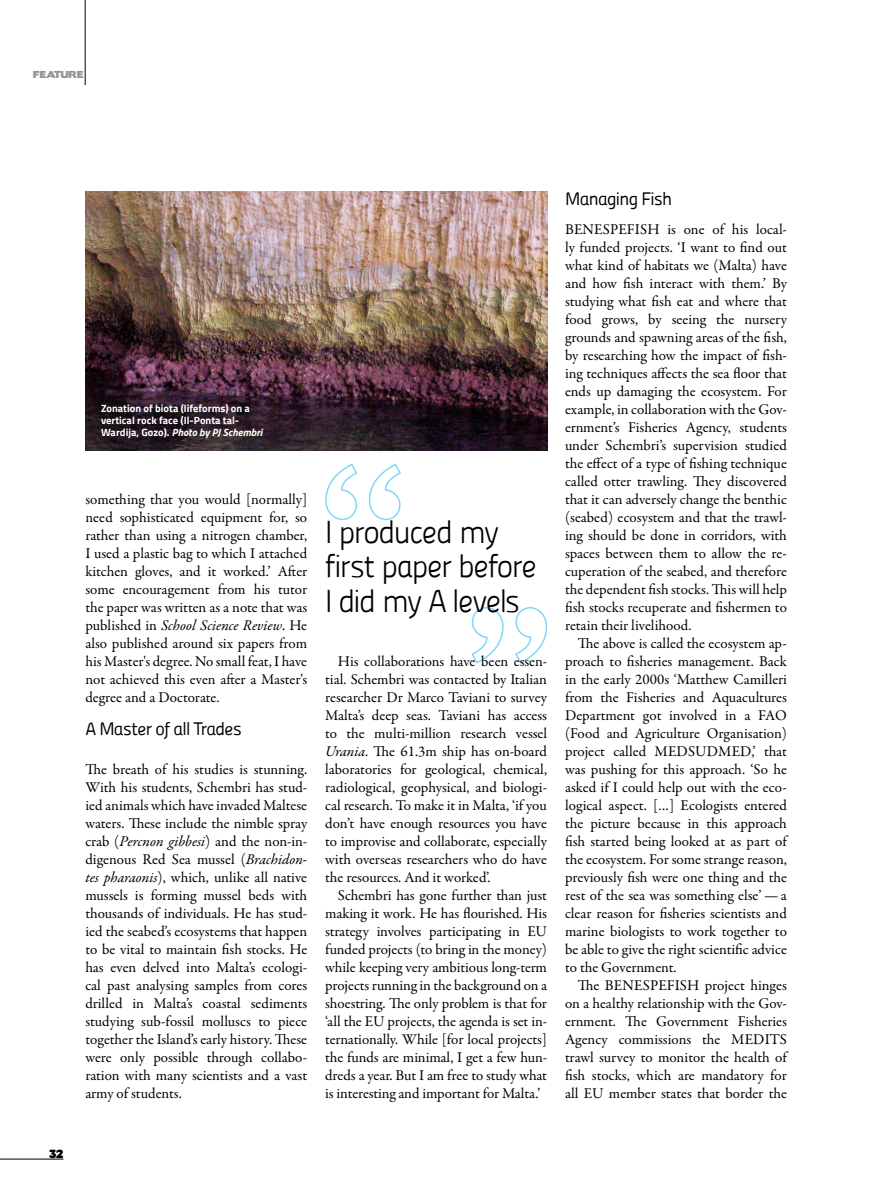
<style>
.page{position:relative;width:872px;height:1191px;background:#fff}
.page>*{position:absolute;margin:0;border:0;box-sizing:border-box;transform-origin:0 0}
.t1{font:31.5px/34.5px "Panefresco 250 wt";letter-spacing:-.055em;color:#000}
.t2{font:18px "Panefresco 400 wt";letter-spacing:-.035em;color:#000}
.t3{font:15px/18px "Garamond Premr Pro";letter-spacing:-.005em;color:#000;text-align:justify}
.t4{font:700 10.5px/12px "Titillium";color:#fff}
.t5{font:10.5px "Boris Black Bloxx";color:#000}
.t6{font:9px "Boris Black Bloxx";color:#939598}
.s1{font-style:italic}
</style>
<div class="page">
<hr style="left:85px;top:0;width:1px;height:85px;background:#000">
<hr style="left:0;top:1158px;width:63px;height:1px;background:#000">
<svg style="left:471px;top:607px;width:77px;height:57px"></svg>
<img style="left:85px;top:191px;width:462px;height:259px">
<svg style="left:325px;top:463px;width:76px;height:58px"></svg>
<p class="t6" style="left:33px;top:68px;width:15px">FEATURE</p>
<p class="t5" style="left:49px;top:1145px;width:16px">32</p>
<p class="t4" style="left:101px;top:401px;width:163px">Zonation of biota (lifeforms) on a vertical rock face (Il-Ponta tal-<br>Wardija, Gozo). <span class="s1">Photo by PJ Schembri</span></p>
<p class="t3" style="left:85px;top:491px;width:223px">something that you would [normally] need sophisticated equipment for, so rather than using a nitrogen chamber, I used a plastic bag to which I attached kitchen gloves, and it worked.’ After some encouragement from his tutor the paper was written as a note that was published in <span class="s1">School Science Review</span>. He also published around six papers from his Master's degree. No small feat, I have not achieved this even after a Master's degree and a Doctorate.</p>
<p class="t2" style="left:85px;top:715px;width:158px">A Master of all Trades</p>
<p class="t3" style="left:85px;top:761px;width:223px">The breath of his studies is stunning.<br>With his students, Schembri has stud&shy;ied animals which have invaded Maltese waters. These include the nimble spray crab (<span class="s1">Percnon gibbesi</span>) and the non-in&shy;digenous Red Sea mussel (<span class="s1">Brachidon&shy;tes pharaonis</span>), which, unlike all native mussels is forming mussel beds with thousands of individuals. He has stud&shy;ied the seabed’s ecosystems that happen to be vital to maintain fish stocks. He has even delved into Malta’s ecologi&shy;cal past analysing samples from cores drilled in Malta’s coastal sediments studying sub-fossil molluscs to piece together the Island’s early history. These were only possible through collabo&shy;ration with many scientists and a vast army of students.</p>
<h1 class="t1" style="left:325px;top:513px;width:214px">I produced my first paper before<br>I did my A levels</h1>
<p class="t3" style="left:325px;top:653px;width:223px;text-indent:13px">His collaborations have been essen&shy;tial. Schembri was contacted by Italian researcher Dr Marco Taviani to survey Malta’s deep seas. Taviani has access to the multi-million research vessel <span class="s1">Urania</span>. The 61.3m ship has on-board laboratories for geological, chemical, radiological, geophysical, and biologi&shy;cal research. To make it in Malta, ‘if you don’t have enough resources you have to improvise and collaborate, especially with overseas researchers who do have the resources. And it worked’.</p>
<p class="t3" style="left:325px;top:887px;width:223px;text-indent:13px">Schembri has gone further than just making it work. He has flourished. His strategy involves participating in EU funded projects (to bring in the money) while keeping very ambitious long-term projects running in the background on a shoestring. The only problem is that for ‘all the EU projects, the agenda is set in&shy;ternationally. While [for local projects] the funds are minimal, I get a few hun&shy;dreds a year. But I am free to study what is interesting and important for Malta.’</p>
<p class="t2" style="left:565px;top:185px;width:109px">Managing Fish</p>
<p class="t3" style="left:565px;top:221px;width:223px">BENESPEFISH is one of his local&shy;ly funded projects. ‘I want to find out what kind of habitats we (Malta) have and how fish interact with them.’ By studying what fish eat and where that food grows, by seeing the nursery grounds and spawning areas of the fish, by researching how the impact of fish&shy;ing techniques affects the sea floor that ends up damaging the ecosystem. For example, in collaboration with the Gov&shy;ernment’s Fisheries Agency, students under Schembri’s supervision studied the effect of a type of fishing technique called otter trawling. They discovered that it can adversely change the benthic (seabed) ecosystem and that the trawl&shy;ing should be done in corridors, with spaces between them to allow the re&shy;cuperation of the seabed, and therefore the dependent fish stocks. This will help fish stocks recuperate and fishermen to retain their livelihood.</p>
<p class="t3" style="left:565px;top:635px;width:223px;text-indent:13px">The above is called the ecosystem ap&shy;proach to fisheries management. Back in the early 2000s ‘Matthew Camilleri from the Fisheries and Aquacultures Department got involved in a FAO (Food and Agriculture Organisation) project called MEDSUDMED,’ that was pushing for this approach. ‘So he asked if I could help out with the eco&shy;logical aspect. […] Ecologists entered the picture because in this approach fish started being looked at as part of the ecosystem. For some strange reason, previously fish were one thing and the rest of the sea was something else’ — a clear reason for fisheries scientists and marine biologists to work together to be able to give the right scientific advice to the Government.</p>
<p class="t3" style="left:565px;top:977px;width:223px;text-indent:13px">The BENESPEFISH project hinges on a healthy relationship with the Gov&shy;ernment. The Government Fisheries Agency commissions the MEDITS trawl survey to monitor the health of fish stocks, which are mandatory for all EU member states that border the</p>
</div>
